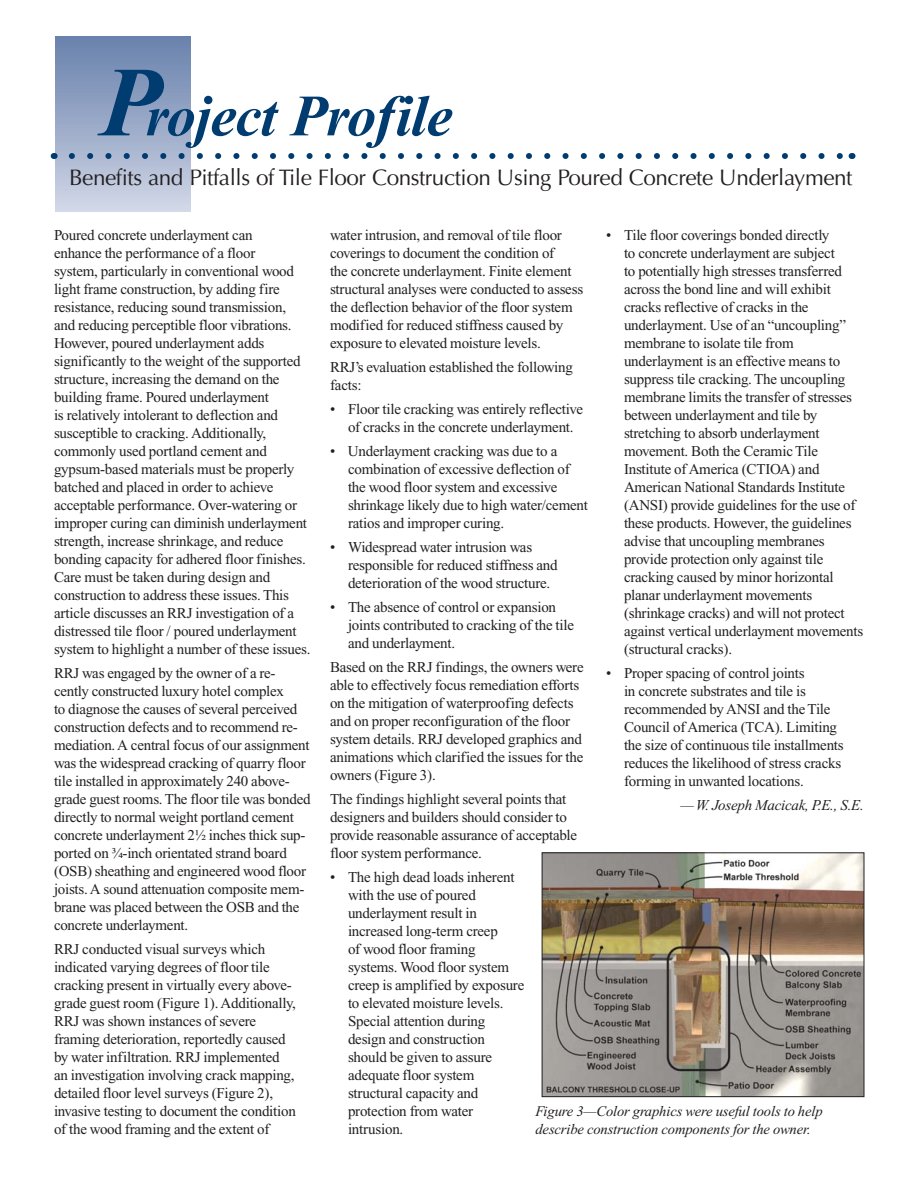
<style>
.page{position:relative;width:918px;height:1188px;background:#fff}
.page>*{position:absolute;margin:0;border:0;box-sizing:border-box;transform-origin:0 0}
.t1{font:italic 700 58.5px "Times New Roman";letter-spacing:-.015em;color:#003c70}
.t2{font:22.5px "Optima";letter-spacing:-.02em;color:#231f20}
.t3{font:15px/18px "Times New Roman";letter-spacing:-.015em;color:#231f20}
.t4{font:italic 15px "Times New Roman";letter-spacing:-.015em;color:#231f20}
.t5{font:italic 14.7px/18px "Times New Roman";letter-spacing:-.01em;color:#231f20}
.s1{font-size:99px}
</style>
<div class="page">
<div style="left:56px;top:36px;width:134px;height:176px;background:linear-gradient(to bottom,#6780ab,#cfd5e5)"></div>
<svg style="left:72px;top:153px;width:771px;height:6px"></svg>
<img style="left:544px;top:854px;width:318px;height:241px">
<div style="left:542px;top:852px;width:322px;height:245px;border:1px solid #231f20"></div>
<h1 class="t1" style="left:100px;top:96px;width:354px"><span class="s1">P</span>roject Profile</h1>
<h2 class="t2" style="left:69px;top:168px;width:785px">Benefits and Pitfalls of Tile Floor Construction Using Poured Concrete Underlayment</h2>
<p class="t3" style="left:54px;top:227px;width:258px">Poured concrete underlayment can<br>enhance the performance of a floor<br>system, particularly in conventional wood light frame construction, by adding fire resistance, reducing sound transmission, and reducing perceptible floor vibrations.<br>However, poured underlayment adds significantly to the weight of the supported structure, increasing the demand on the building frame. Poured underlayment<br>is relatively intolerant to deflection and susceptible to cracking. Additionally, commonly used portland cement and gypsum-based materials must be properly batched and placed in order to achieve acceptable performance. Over-watering or improper curing can diminish underlayment strength, increase shrinkage, and reduce bonding capacity for adhered floor finishes.<br>Care must be taken during design and construction to address these issues. This article discusses an RRJ investigation of a distressed tile floor / poured underlayment system to highlight a number of these issues.</p>
<p class="t3" style="left:54px;top:665px;width:258px">RRJ was engaged by the owner of a re&shy;cently constructed luxury hotel complex<br>to diagnose the causes of several perceived construction defects and to recommend re&shy;mediation. A central focus of our assignment was the widespread cracking of quarry floor tile installed in approximately 240 above&shy;grade guest rooms. The floor tile was bonded directly to normal weight portland cement concrete underlayment 2½ inches thick sup&shy;ported on ¾-inch orientated strand board (OSB) sheathing and engineered wood floor joists. A sound attenuation composite mem&shy;brane was placed between the OSB and the concrete underlayment.</p>
<p class="t3" style="left:54px;top:941px;width:243px">RRJ conducted visual surveys which indicated varying degrees of floor tile cracking present in virtually every above&shy;grade guest room (Figure 1). Additionally, RRJ was shown instances of severe framing deterioration, reportedly caused by water infiltration. RRJ implemented an investigation involving crack mapping, detailed floor level surveys (Figure 2), invasive testing to document the condition of the wood framing and the extent of</p>
<p class="t3" style="left:330px;top:227px;width:255px">water intrusion, and removal of tile floor coverings to document the condition of<br>the concrete underlayment. Finite element structural analyses were conducted to assess the deflection behavior of the floor system modified for reduced stiffness caused by exposure to elevated moisture levels.</p>
<p class="t3" style="left:330px;top:359px;width:245px">RRJ’s evaluation established the following facts:</p>
<p class="t3" style="left:330px;top:401px;width:255px;text-align:center">• Floor tile cracking was entirely reflective of cracks in the concrete underlayment.</p>
<p class="t3" style="left:348px;top:443px;width:242px;text-indent:-18px">• Underlayment cracking was due to a combination of excessive deflection of the wood floor system and excessive shrinkage likely due to high water/cement ratios and improper curing.</p>
<p class="t3" style="left:348px;top:539px;width:211px;text-indent:-18px">• Widespread water intrusion was responsible for reduced stiffness and deterioration of the wood structure.</p>
<p class="t3" style="left:348px;top:599px;width:228px;text-indent:-18px">• The absence of control or expansion joints contributed to cracking of the tile and underlayment.</p>
<p class="t3" style="left:330px;top:659px;width:255px">Based on the RRJ findings, the owners were able to effectively focus remediation efforts on the mitigation of waterproofing defects and on proper reconfiguration of the floor system details. RRJ developed graphics and animations which clarified the issues for the owners (Figure 3).</p>
<p class="t3" style="left:330px;top:791px;width:249px">The findings highlight several points that designers and builders should consider to provide reasonable assurance of acceptable floor system performance.</p>
<p class="t3" style="left:348px;top:869px;width:178px;text-indent:-18px">• The high dead loads inherent with the use of poured underlayment result in increased long-term creep<br>of wood floor framing systems. Wood floor system creep is amplified by exposure to elevated moisture levels.<br>Special attention during design and construction should be given to assure adequate floor system structural capacity and protection from water intrusion.</p>
<p class="t3" style="left:624px;top:227px;width:241px;text-indent:-18px">• Tile floor coverings bonded directly<br>to concrete underlayment are subject<br>to potentially high stresses transferred across the bond line and will exhibit cracks reflective of cracks in the underlayment. Use of an “uncoupling” membrane to isolate tile from underlayment is an effective means to suppress tile cracking. The uncoupling membrane limits the transfer of stresses between underlayment and tile by stretching to absorb underlayment movement. Both the Ceramic Tile Institute of America (CTIOA) and American National Standards Institute (ANSI) provide guidelines for the use of these products. However, the guidelines advise that uncoupling membranes provide protection only against tile cracking caused by minor horizontal planar underlayment movements (shrinkage cracks) and will not protect against vertical underlayment movements (structural cracks).</p>
<p class="t3" style="left:624px;top:665px;width:221px;text-indent:-18px">• Proper spacing of control joints<br>in concrete substrates and tile is recommended by ANSI and the Tile Council of America (TCA). Limiting the size of continuous tile installments reduces the likelihood of stress cracks forming in unwanted locations.</p>
<p class="t4" style="left:680px;top:799px;width:185px">— W. Joseph Macicak, P.E., S.E.</p>
<p class="t5" style="left:536px;top:1104px;width:289px">Figure 3—Color graphics were useful tools to help describe construction components for the owner.</p>
</div>
